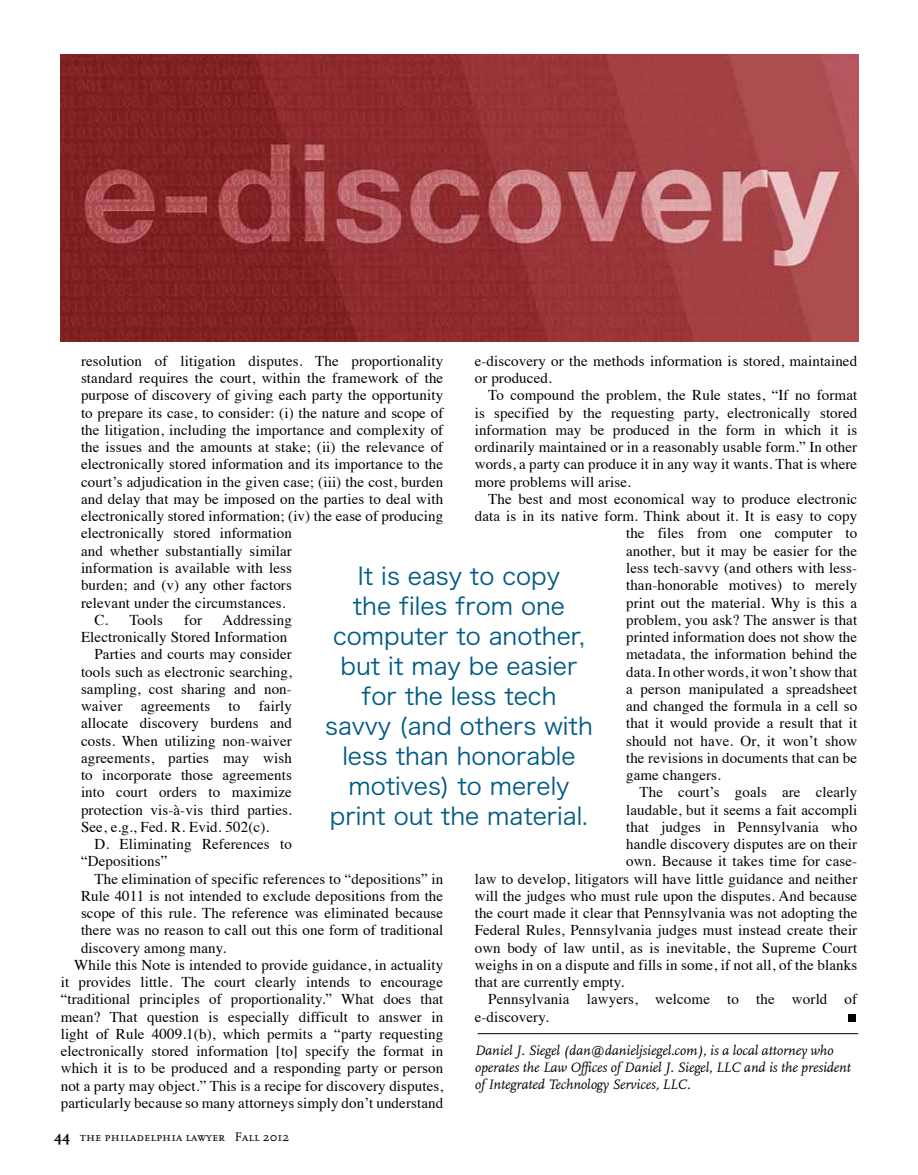
<style>
.page{position:relative;width:918px;height:1175px;background:#fff}
.page>*{position:absolute;margin:0;border:0;box-sizing:border-box;transform-origin:0 0}
.t1{font:24px/30px "Hira Kaku Pro N W3";color:#005b84;text-align:center}
.t2{font:15px/17.2px "Times";letter-spacing:.01em;color:#000}
.t3{font:italic 14.25px/17.2px "Scala";letter-spacing:-.005em;color:#000}
.t4{font:12.75px "Scala Caps";letter-spacing:.005em;color:#000}
.s1{font-family:"Scala";font-weight:700;font-size:15px}
</style>
<div class="page">
<img style="left:61px;top:54px;width:797px;height:287px">
<hr style="left:478px;top:1033px;width:380px;height:1px;background:#000">
<div style="left:848px;top:1014px;width:7px;height:8px;background:#000"></div>
<p class="t2" style="left:81px;top:351px;width:364px">resolution of litigation disputes. The proportionality</p>
<p class="t2" style="left:81px;top:368px;width:364px">standard requires the court, within the framework of the</p>
<p class="t2" style="left:81px;top:385px;width:364px">purpose of discovery of giving each party the opportunity</p>
<p class="t2" style="left:81px;top:403px;width:364px">to prepare its case, to consider: (i) the nature and scope of</p>
<p class="t2" style="left:81px;top:420px;width:364px">the litigation, including the importance and complexity of</p>
<p class="t2" style="left:81px;top:437px;width:364px">the issues and the amounts at stake; (ii) the relevance of</p>
<p class="t2" style="left:81px;top:454px;width:364px">electronically stored information and its importance to the</p>
<p class="t2" style="left:81px;top:472px;width:364px">court’s adjudication in the given case; (iii) the cost, burden</p>
<p class="t2" style="left:81px;top:489px;width:364px">and delay that may be imposed on the parties to deal with</p>
<p class="t2" style="left:81px;top:506px;width:364px">electronically stored information; (iv) the ease of producing</p>
<p class="t2" style="left:81px;top:523px;width:212px">electronically stored information</p>
<p class="t2" style="left:81px;top:541px;width:212px">and whether substantially similar</p>
<p class="t2" style="left:81px;top:558px;width:212px">information is available with less</p>
<p class="t2" style="left:81px;top:575px;width:212px">burden; and (v) any other factors</p>
<p class="t2" style="left:81px;top:592px;width:206px">relevant under the circumstances.</p>
<p class="t2" style="left:94px;top:610px;width:70px">C. Tools</p>
<p class="t2" style="left:184px;top:610px;width:19px">for</p>
<p class="t2" style="left:222px;top:610px;width:71px">Addressing</p>
<p class="t2" style="left:81px;top:627px;width:208px">Electronically Stored Information</p>
<p class="t2" style="left:94px;top:644px;width:199px">Parties and courts may consider</p>
<p class="t2" style="left:81px;top:661px;width:212px">tools such as electronic searching,</p>
<p class="t2" style="left:81px;top:679px;width:212px">sampling, cost sharing and non-</p>
<p class="t2" style="left:81px;top:696px;width:212px">waiver agreements to fairly</p>
<p class="t2" style="left:81px;top:713px;width:212px">allocate discovery burdens and</p>
<p class="t2" style="left:81px;top:730px;width:212px">costs. When utilizing non-waiver</p>
<p class="t2" style="left:81px;top:748px;width:212px">agreements, parties may wish</p>
<p class="t2" style="left:81px;top:765px;width:212px">to incorporate those agreements</p>
<p class="t2" style="left:81px;top:782px;width:212px">into court orders to maximize</p>
<p class="t2" style="left:81px;top:799px;width:212px">protection vis-à-vis third parties.</p>
<p class="t2" style="left:81px;top:817px;width:190px">See, e.g., Fed. R. Evid. 502(c).</p>
<p class="t2" style="left:94px;top:834px;width:199px">D. Eliminating References to</p>
<p class="t2" style="left:81px;top:851px;width:88px">“Depositions”</p>
<p class="t2" style="left:94px;top:868px;width:350px">The elimination of specific references to “depositions” in</p>
<p class="t2" style="left:81px;top:886px;width:364px">Rule 4011 is not intended to exclude depositions from the</p>
<p class="t2" style="left:81px;top:903px;width:364px">scope of this rule. The reference was eliminated because</p>
<p class="t2" style="left:81px;top:920px;width:364px">there was no reason to call out this one form of traditional</p>
<p class="t2" style="left:81px;top:937px;width:147px">discovery among many.</p>
<p class="t2" style="left:74px;top:955px;width:371px">While this Note is intended to provide guidance, in actuality</p>
<p class="t2" style="left:61px;top:972px;width:384px">it provides little. The court clearly intends to encourage</p>
<p class="t2" style="left:61px;top:989px;width:384px">“traditional principles of proportionality.” What does that</p>
<p class="t2" style="left:61px;top:1006px;width:384px">mean? That question is especially difficult to answer in</p>
<p class="t2" style="left:61px;top:1024px;width:384px">light of Rule 4009.1(b), which permits a “party requesting</p>
<p class="t2" style="left:61px;top:1041px;width:384px">electronically stored information [to] specify the format in</p>
<p class="t2" style="left:61px;top:1058px;width:384px">which it is to be produced and a responding party or person</p>
<p class="t2" style="left:61px;top:1075px;width:384px">not a party may object.” This is a recipe for discovery disputes,</p>
<p class="t2" style="left:61px;top:1093px;width:384px">particularly because so many attorneys simply don’t understand</p>
<p class="t2" style="left:475px;top:351px;width:384px">e-discovery or the methods information is stored, maintained or produced.</p>
<p class="t2" style="left:475px;top:385px;width:384px;text-align:justify;text-indent:14px">To compound the problem, the Rule states, “If no format is specified by the requesting party, electronically stored information may be produced in the form in which it is ordinarily maintained or in a reasonably usable form.” In other words, a party can produce it in any way it wants. That is where more problems will arise.</p>
<p class="t2" style="left:488px;top:489px;width:371px">The best and most economical way to produce electronic</p>
<p class="t2" style="left:475px;top:506px;width:384px">data is in its native form. Think about it. It is easy to copy</p>
<p class="t2" style="left:626px;top:523px;width:233px">the files from one computer to</p>
<p class="t2" style="left:626px;top:541px;width:233px">another, but it may be easier for the</p>
<p class="t2" style="left:626px;top:558px;width:233px">less tech-savvy (and others with less-</p>
<p class="t2" style="left:626px;top:575px;width:233px">than-honorable motives) to merely</p>
<p class="t2" style="left:626px;top:592px;width:233px">print out the material. Why is this a</p>
<p class="t2" style="left:626px;top:610px;width:233px">problem, you ask? The answer is that</p>
<p class="t2" style="left:626px;top:627px;width:233px">printed information does not show the</p>
<p class="t2" style="left:626px;top:644px;width:233px">metadata, the information behind the</p>
<p class="t2" style="left:626px;top:661px;width:233px">data. In other words, it won’t show that</p>
<p class="t2" style="left:626px;top:679px;width:233px">a person manipulated a spreadsheet</p>
<p class="t2" style="left:626px;top:696px;width:233px">and changed the formula in a cell so</p>
<p class="t2" style="left:626px;top:713px;width:233px">that it would provide a result that it</p>
<p class="t2" style="left:626px;top:730px;width:233px">should not have. Or, it won’t show</p>
<p class="t2" style="left:626px;top:748px;width:233px">the revisions in documents that can be</p>
<p class="t2" style="left:626px;top:765px;width:96px">game changers.</p>
<p class="t2" style="left:640px;top:782px;width:219px">The court’s goals are clearly</p>
<p class="t2" style="left:626px;top:799px;width:233px">laudable, but it seems a fait accompli</p>
<p class="t2" style="left:626px;top:817px;width:233px">that judges in Pennsylvania who</p>
<p class="t2" style="left:626px;top:834px;width:233px">handle discovery disputes are on their</p>
<p class="t2" style="left:626px;top:851px;width:233px">own. Because it takes time for case-</p>
<p class="t2" style="left:475px;top:868px;width:384px">law to develop, litigators will have little guidance and neither</p>
<p class="t2" style="left:475px;top:886px;width:384px">will the judges who must rule upon the disputes. And because</p>
<p class="t2" style="left:475px;top:903px;width:384px">the court made it clear that Pennsylvania was not adopting the</p>
<p class="t2" style="left:475px;top:920px;width:384px">Federal Rules, Pennsylvania judges must instead create their</p>
<p class="t2" style="left:475px;top:937px;width:384px">own body of law until, as is inevitable, the Supreme Court</p>
<p class="t2" style="left:475px;top:955px;width:384px">weighs in on a dispute and fills in some, if not all, of the blanks</p>
<p class="t2" style="left:475px;top:972px;width:151px">that are currently empty.</p>
<p class="t2" style="left:488px;top:989px;width:371px">Pennsylvania lawyers, welcome to the world of</p>
<p class="t2" style="left:475px;top:1006px;width:76px">e-discovery.</p>
<p class="t3" style="left:475px;top:1042px;width:378px">Daniel J. Siegel (dan@danieljsiegel.com), is a local attorney who operates the Law Offices of Daniel J. Siegel, LLC and is the president of Integrated Technology Services, LLC.</p>
<h1 class="t1" style="left:325px;top:559px;width:269px">It is easy to copy<br>the files from one computer to another, but it may be easier for the less tech<br>savvy (and others with less than honorable motives) to merely print out the material.</h1>
<p class="t4" style="left:54px;top:1130px;width:237px"><span class="s1">44</span> the philadelphia lawyer Fall 2012</p>
</div>
